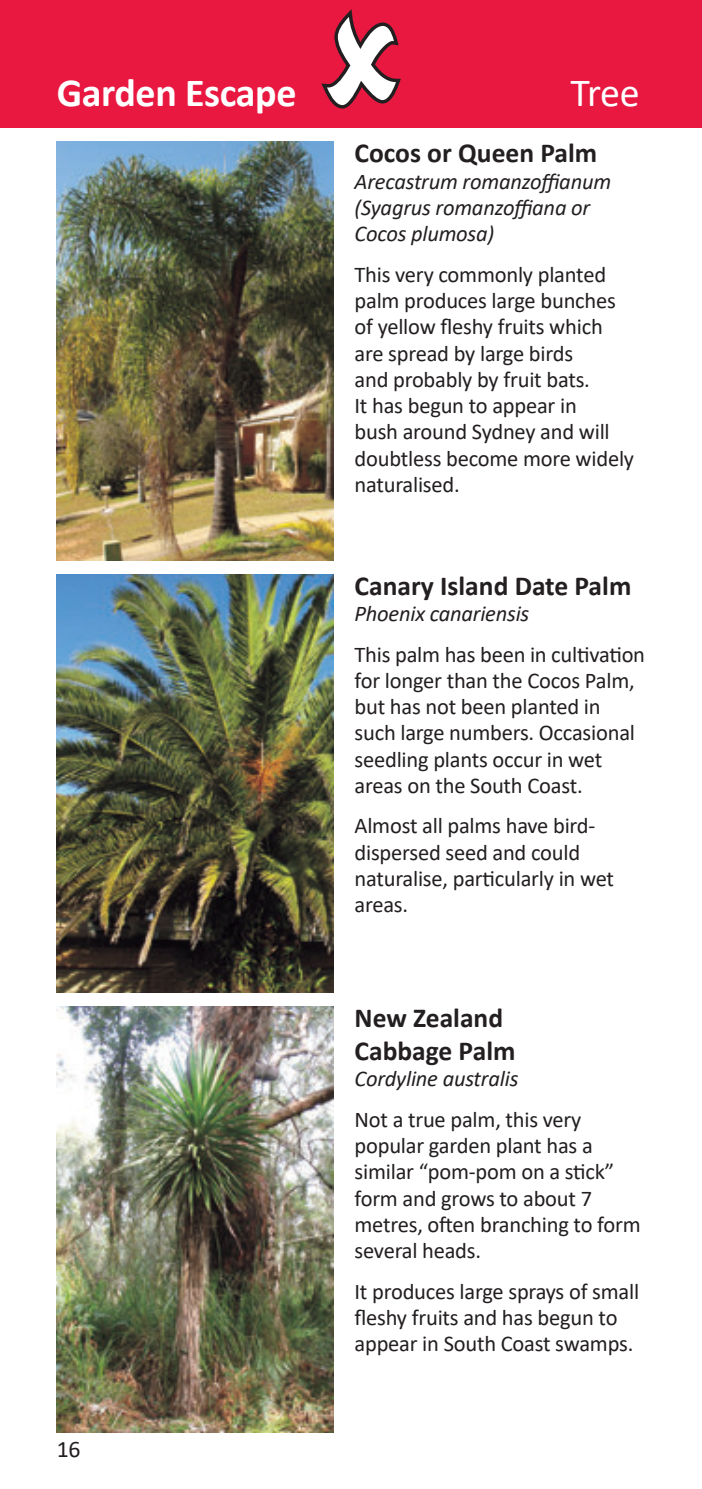
<style>
.page{position:relative;width:702px;height:1489px;background:#fff}
.page>*{position:absolute;margin:0;border:0;box-sizing:border-box;transform-origin:0 0}
.t1{font:700 40px "Calibri";letter-spacing:-.01em;color:#fff}
.t2{font:40px "Calibri";color:#fff}
.t3{font:700 27.5px/32.5px "Calibri";color:#231f20}
.t4{font:23.75px "Calibri";color:#231f20}
.t5{font:22.5px/26.2px "Calibri";letter-spacing:-.01em;color:#231f20}
.t6{font:italic 22.5px/26.2px "Calibri";letter-spacing:-.01em;color:#231f20}
</style>
<div class="page">
<img style="left:57px;top:142px;width:276px;height:418px">
<img style="left:57px;top:574px;width:276px;height:418px">
<img style="left:57px;top:1006px;width:276px;height:425px">
<div style="left:0;top:0;width:702px;height:128px;background:#e81841"></div>
<h1 class="t1" style="left:57px;top:64px;width:241px">Garden Escape</h1>
<h1 class="t2" style="left:570px;top:65px;width:71px">Tree</h1>
<p class="t3" style="left:354px;top:137px;width:244px">Cocos or Queen Palm</p>
<p class="t6" style="left:354px;top:167px;width:258px">Arecastrum romanzoffianum (Syagrus romanzoffiana or<br>Cocos plumosa)</p>
<p class="t5" style="left:354px;top:260px;width:281px">This very commonly planted palm produces large bunches of yellow fleshy fruits which are spread by large birds<br>and probably by fruit bats.<br>It has begun to appear in<br>bush around Sydney and will doubtless become more widely naturalised.</p>
<p class="t3" style="left:354px;top:569px;width:278px">Canary Island Date Palm</p>
<p class="t6" style="left:354px;top:599px;width:176px">Phoenix canariensis</p>
<p class="t5" style="left:354px;top:640px;width:292px">This palm has been in cultivation for longer than the Cocos Palm, but has not been planted in such large numbers. Occasional seedling plants occur in wet areas on the South Coast.</p>
<p class="t5" style="left:354px;top:812px;width:261px">Almost all palms have bird&shy;dispersed seed and could naturalise, particularly in wet areas.</p>
<p class="t4" style="left:57px;top:1432px;width:25px">16</p>
<p class="t3" style="left:354px;top:1001px;width:162px">New Zealand<br>Cabbage Palm</p>
<p class="t6" style="left:354px;top:1064px;width:165px">Cordyline australis</p>
<p class="t5" style="left:354px;top:1105px;width:287px">Not a true palm, this very popular garden plant has a similar “pom-pom on a stick” form and grows to about 7 metres, often branching to form several heads.</p>
<p class="t5" style="left:354px;top:1277px;width:286px">It produces large sprays of small fleshy fruits and has begun to appear in South Coast swamps.</p>
</div>
